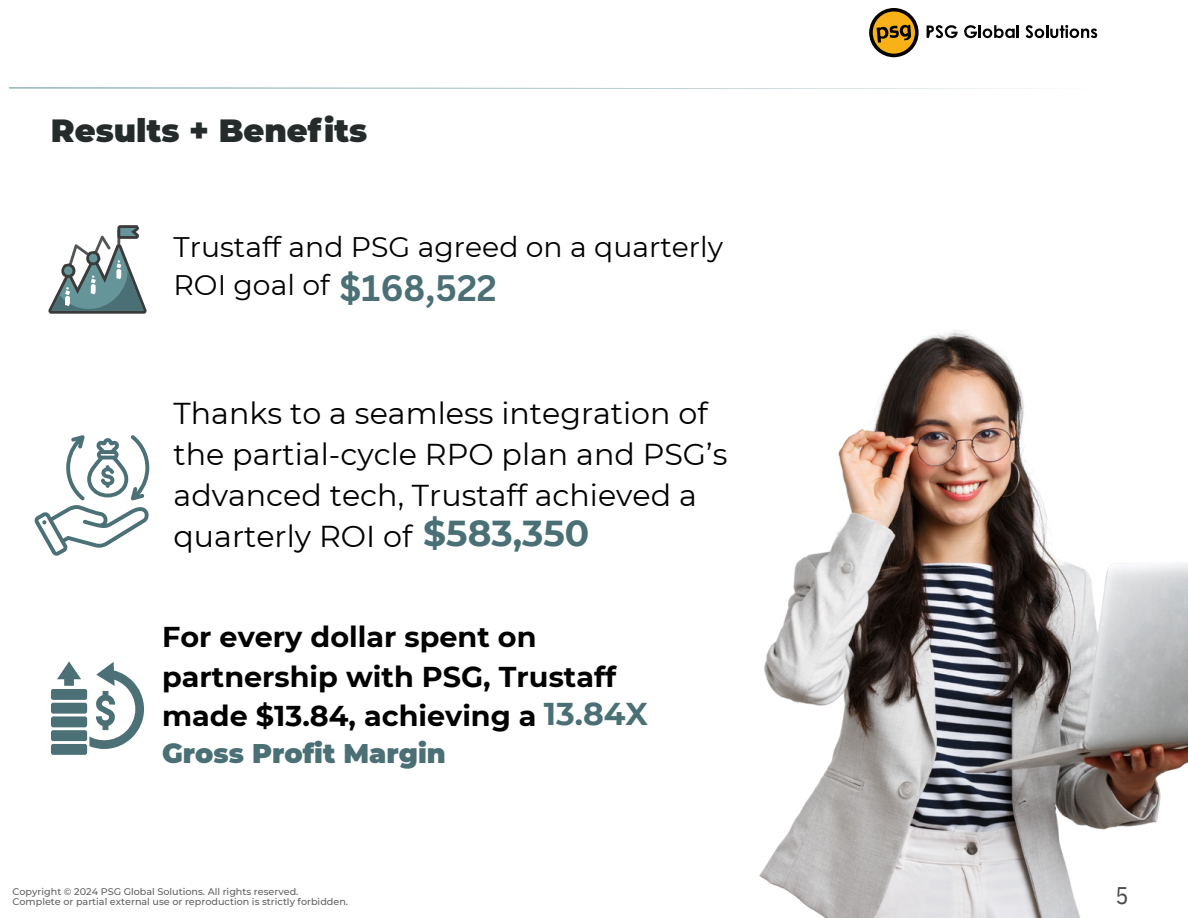
<style>
.page{position:relative;width:1188px;height:918px;background:#fff}
.page>*{position:absolute;margin:0;border:0;box-sizing:border-box;transform-origin:0 0}
.t1{font:700 36px "Montserrat";color:#4a7075}
.t2{font:700 35.85px "Canva Sans";color:#4a7075}
.t3{font:900 32.1px "Montserrat";color:#252b2b}
.t4{font:30.15px/41px "Montserrat";color:#000}
.t5{font:700 28.65px/39.3px "Montserrat";color:#000}
.t6{font:28.2px/38.1px "Montserrat";color:#000}
.t7{font:900 27px "Montserrat";color:#4a7075}
.t8{font:24px "IBM Plex Sans Cond";color:#4b4a4a}
.t9{font:500 9.6px "Montserrat";color:#606161}
.s1{font-size:31.5px;color:#4a7075}
</style>
<div class="page">
<svg style="left:9px;top:87px;width:1019px;height:2px"></svg>
<svg style="left:869px;top:8px;width:50px;height:49px"></svg>
<div style="left:873px;top:12px;width:42px;height:42px;background:#f8b218;border-radius:50%"></div>
<svg style="left:877px;top:25px;width:34px;height:18px"></svg>
<svg style="left:927px;top:25px;width:31px;height:13px"></svg>
<svg style="left:964px;top:25px;width:55px;height:13px"></svg>
<svg style="left:1026px;top:25px;width:71px;height:13px"></svg>
<svg style="left:48px;top:225px;width:99px;height:89px"></svg>
<svg style="left:51px;top:661px;width:93px;height:94px"></svg>
<svg style="left:34px;top:435px;width:116px;height:120px"></svg>
<img style="left:759px;top:330px;width:429px;height:588px">
<h3 class="t3" style="left:51px;top:111px;width:318px">Results + Benefits</h3>
<h5 class="t6" style="left:174px;top:228px;width:551px">Trustaff and PSG agreed on a quarterly<br>ROI goal of</h5>
<h4 class="t2" style="left:340px;top:263px;width:159px">$168,522</h4>
<h1 class="t4" style="left:174px;top:393px;width:555px">Thanks to a seamless integration of the partial-cycle RPO plan and PSG’s advanced tech, Trustaff achieved a quarterly ROI of</h1>
<p class="t1" style="left:423px;top:511px;width:168px">$583,350</p>
<p class="t5" style="left:162px;top:617px;width:487px">For every dollar spent on partnership with PSG, Trustaff made $13.84, achieving a <span class="s1">13.84X</span></p>
<h2 class="t7" style="left:162px;top:737px;width:285px">Gross Profit Margin</h2>
<h1 class="t9" style="left:13px;top:885px;width:287px">Copyright © 2024 PSG Global Solutions. All rights reserved.</h1>
<p class="t9" style="left:13px;top:896px;width:337px">Complete or partial external use or reproduction is strictly forbidden.</p>
<h6 class="t8" style="left:1116px;top:880px;width:14px">5</h6>
</div>
